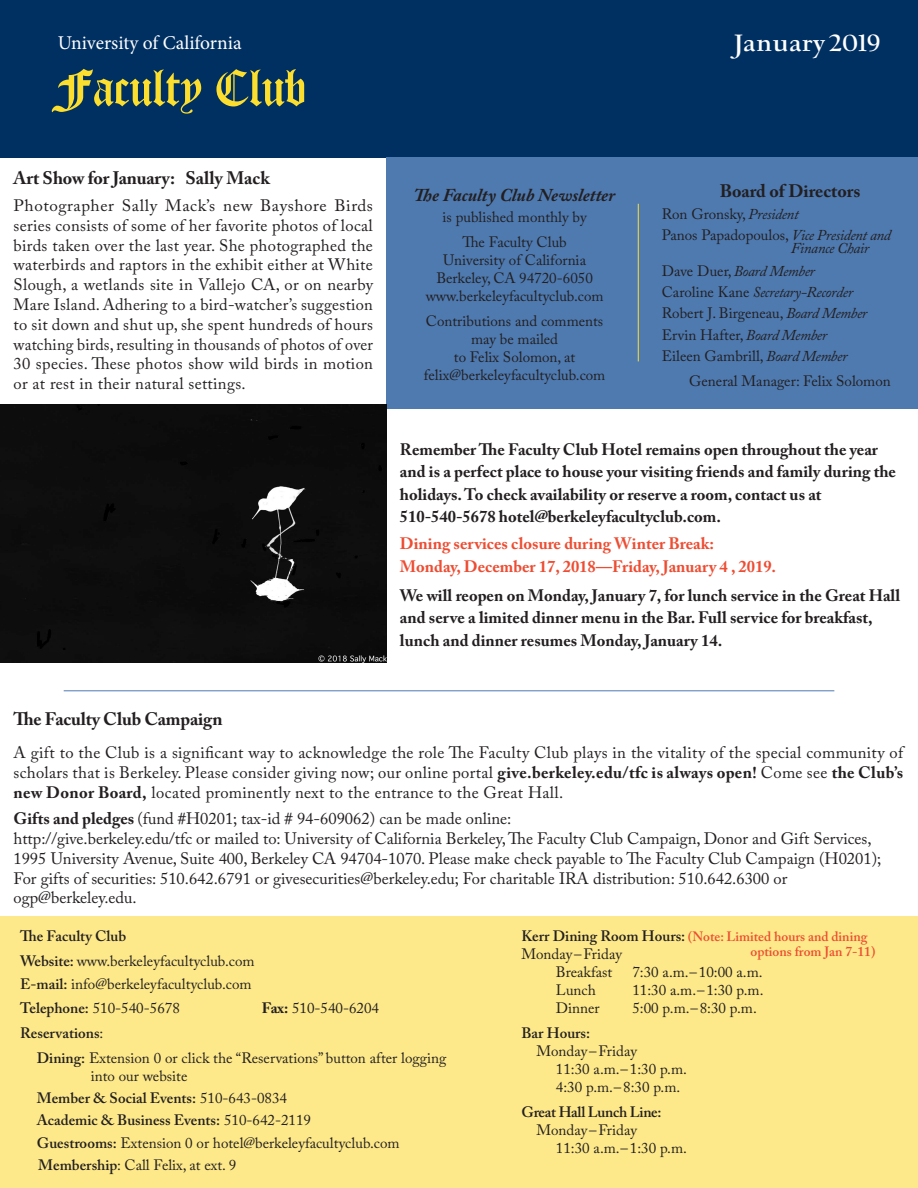
<style>
.page{position:relative;width:918px;height:1188px;background:#fff}
.page>*{position:absolute;margin:0;border:0;box-sizing:border-box;transform-origin:0 0}
.t1{font:51px "Diploma";color:#fbde2e}
.t2{font:900 27px "UC Berkeley OS";color:#fff}
.t3{font:19.5px "Minion Pro";color:#fff}
.t4{font:700 18px "Adobe Caslon Pro";letter-spacing:-.005em;color:#231f20}
.t5{font:italic 700 18px "Adobe Caslon Pro";color:#231f20}
.t6{font:16.5px/19.8px "Adobe Caslon Pro";color:#231f20;text-align:justify}
.t7{font:700 16.5px/22.5px "Adobe Caslon Pro";color:#231f20}
.t8{font:700 16.5px/22.5px "Adobe Caslon Pro";color:#ed4d32}
.t9{font:15px/18px "Adobe Caslon Pro";color:#231f20;text-align:center}
.t10{font:600 15px "Adobe Caslon Pro";color:#231f20}
.t11{font:italic 15px "Adobe Caslon Pro";letter-spacing:-.025em;color:#231f20}
.t12{font:600 15px "Adobe Caslon Pro";letter-spacing:-.02em;color:#231f20}
.t13{font:600 13.5px "Adobe Caslon Pro";color:#ed4d32}
.s1{font-style:italic}
.s2{font-style:normal}
.s3{font-weight:700}
.s4{font-weight:600}
.s5{font-weight:400}
.s6{font-size:15px;color:#231f20}
</style>
<div class="page">
<div style="left:0;top:0;width:918px;height:158px;background:#003062"></div>
<div style="left:0;top:917px;width:498px;height:271px;background:#fde989"></div>
<div style="left:474px;top:917px;width:444px;height:271px;background:#fde989"></div>
<div style="left:642px;top:158px;width:276px;height:251px;background:#4e7ab0"></div>
<div style="left:386px;top:158px;width:257px;height:251px;background:#4e7ab0"></div>
<hr style="left:64px;top:691px;width:770px;height:1px;background:#4e7ab0">
<div style="left:0;top:405px;width:386px;height:258px;background:#0d0d0d"></div>
<hr style="left:638px;top:204px;width:1px;height:157px;background:#fbde2e">
<p class="t3" style="left:58px;top:29px;width:186px">University of California</p>
<p class="t2" style="left:735px;top:29px;width:148px">January 2019</p>
<p class="t1" style="left:58px;top:56px;width:251px">Faculty Club</p>
<p class="t4" style="left:14px;top:168px;width:258px">Art Show for January: Sally Mack</p>
<p class="t6" style="left:14px;top:195px;width:361px">Photographer Sally Mack’s new Bayshore Birds series consists of some of her favorite photos of local birds taken over the last year. She photographed the waterbirds and raptors in the exhibit either at White Slough, a wetlands site in Vallejo CA, or on nearby Mare Island. Adhering to a bird-watcher’s suggestion to sit down and shut up, she spent hundreds of hours watching birds, resulting in thousands of photos of over 30 species. These photos show wild birds in motion or at rest in their natural settings.</p>
<p class="t5" style="left:414px;top:184px;width:203px">The Faculty Club Newsletter</p>
<p class="t9" style="left:443px;top:208px;width:145px">is published monthly by</p>
<p class="t9" style="left:462px;top:233px;width:106px">The Faculty Club</p>
<p class="t9" style="left:443px;top:251px;width:144px">University of California</p>
<p class="t9" style="left:436px;top:269px;width:158px">Berkeley, CA 94720-6050</p>
<p class="t9" style="left:426px;top:287px;width:179px">www.berkeleyfacultyclub.com</p>
<p class="t9" style="left:424px;top:311px;width:183px">Contributions and comments may be mailed<br>to Felix Solomon, at felix@berkeleyfacultyclub.com</p>
<p class="t4" style="left:720px;top:180px;width:142px">Board of Directors</p>
<p class="t9" style="left:662px;top:204px;width:138px">Ron Gronsky, <span class="s1">President</span></p>
<p class="t9" style="left:662px;top:226px;width:231px">Panos Papadopoulos, <span class="s1">Vice President and</span></p>
<p class="t11" style="left:791px;top:239px;width:80px">Finance Chair</p>
<p class="t11" style="left:662px;top:262px;width:155px"><span class="s2">Dave Duer,</span> Board Member</p>
<p class="t11" style="left:662px;top:283px;width:193px"><span class="s2">Caroline Kane</span> Secretary-Recorder</p>
<p class="t9" style="left:662px;top:304px;width:207px">Robert J. Birgeneau, <span class="s1">Board Member</span></p>
<p class="t9" style="left:662px;top:325px;width:167px">Ervin Hafter, <span class="s1">Board Member</span></p>
<p class="t9" style="left:662px;top:347px;width:187px">Eileen Gambrill, <span class="s1">Board Member</span></p>
<p class="t9" style="left:689px;top:371px;width:203px">General Manager: Felix Solomon</p>
<p class="t7" style="left:400px;top:438px;width:498px">Remember The Faculty Club Hotel remains open throughout the year and is a perfect place to house your visiting friends and family during the holidays. To check availability or reserve a room, contact us at 510-540-5678 hotel@berkeleyfacultyclub.com.</p>
<p class="t8" style="left:400px;top:532px;width:378px">Dining services closure during Winter Break:<br>Monday, December 17, 2018—Friday, January 4 , 2019.</p>
<p class="t7" style="left:400px;top:584px;width:502px">We will reopen on Monday, January 7, for lunch service in the Great Hall and serve a limited dinner menu in the Bar. Full service for breakfast, lunch and dinner resumes Monday, January 14.</p>
<p class="t4" style="left:13px;top:708px;width:211px">The Faculty Club Campaign</p>
<p class="t6" style="left:13px;top:742px;width:891px">A gift to the Club is a significant way to acknowledge the role The Faculty Club plays in the vitality of the special community of scholars that is Berkeley. Please consider giving now; our online portal <span class="s3">give.berkeley.edu/tfc is always open!</span> Come see <span class="s3">the Club’s new Donor Board,</span> located prominently next to the entrance to the Great Hall.</p>
<p class="t6" style="left:13px;top:809px;width:869px;text-align:left"><span class="s3">Gifts and pledges</span> (fund #H0201; tax-id # 94-609062) can be made online:<br>http://give.berkeley.edu/tfc or mailed to: University of California Berkeley, The Faculty Club Campaign, Donor and Gift Services, 1995 University Avenue, Suite 400, Berkeley CA 94704-1070. Please make check payable to The Faculty Club Campaign (H0201); For gifts of securities: 510.642.6791 or givesecurities@berkeley.edu; For charitable IRA distribution: 510.642.6300 or ogp@berkeley.edu.</p>
<p class="t10" style="left:20px;top:927px;width:107px">The Faculty Club</p>
<p class="t9" style="left:20px;top:952px;width:236px"><span class="s4">Website:</span> www.berkeleyfacultyclub.com</p>
<p class="t9" style="left:20px;top:974px;width:233px"><span class="s4">E-mail:</span> info@berkeleyfacultyclub.com</p>
<p class="t9" style="left:20px;top:999px;width:161px"><span class="s4">Telephone:</span> 510-540-5678</p>
<p class="t9" style="left:262px;top:999px;width:119px"><span class="s3">Fax:</span> 510-540-6204</p>
<p class="t10" style="left:20px;top:1024px;width:85px">Reservations<span class="s5">:</span></p>
<p class="t9" style="left:37px;top:1049px;width:411px"><span class="s4">Dining:</span> Extension 0 or click the “Reservations” button after logging</p>
<p class="t9" style="left:91px;top:1067px;width:98px">into our website</p>
<p class="t10" style="left:37px;top:1089px;width:252px">Member &amp; Social Events: <span class="s5">510-643-0834</span></p>
<p class="t10" style="left:37px;top:1111px;width:276px">Academic &amp; Business Events: <span class="s5">510-642-2119</span></p>
<p class="t9" style="left:37px;top:1134px;width:364px"><span class="s4">Guestrooms:</span> Extension 0 or hotel@berkeleyfacultyclub.com</p>
<p class="t9" style="left:38px;top:1156px;width:199px"><span class="s4">Membership</span>: Call Felix, at ext. 9</p>
<p class="t13" style="left:521px;top:929px;width:347px"><span class="s6">Kerr Dining Room Hours:</span> (Note: Limited hours and dining</p>
<p class="t9" style="left:521px;top:945px;width:102px">Monday –Friday</p>
<p class="t13" style="left:750px;top:944px;width:127px">options from Jan 7-11)</p>
<p class="t9" style="left:556px;top:963px;width:58px">Breakfast</p>
<p class="t9" style="left:632px;top:963px;width:132px">7:30 a.m.– 10:00 a.m.</p>
<p class="t9" style="left:556px;top:981px;width:41px">Lunch</p>
<p class="t9" style="left:632px;top:981px;width:133px">11:30 a.m.– 1:30 p.m.</p>
<p class="t9" style="left:556px;top:999px;width:45px">Dinner</p>
<p class="t9" style="left:632px;top:999px;width:126px">5:00 p.m.–8:30 p.m.</p>
<p class="t10" style="left:521px;top:1024px;width:70px">Bar Hours:</p>
<p class="t9" style="left:536px;top:1042px;width:102px">Monday –Friday</p>
<p class="t9" style="left:556px;top:1060px;width:133px">11:30 a.m.–1:30 p.m.</p>
<p class="t9" style="left:556px;top:1078px;width:126px">4:30 p.m.–8:30 p.m.</p>
<p class="t12" style="left:521px;top:1103px;width:142px">Great Hall Lunch Line:</p>
<p class="t9" style="left:536px;top:1121px;width:102px">Monday –Friday</p>
<p class="t9" style="left:556px;top:1139px;width:133px">11:30 a.m.–1:30 p.m.</p>
</div>
